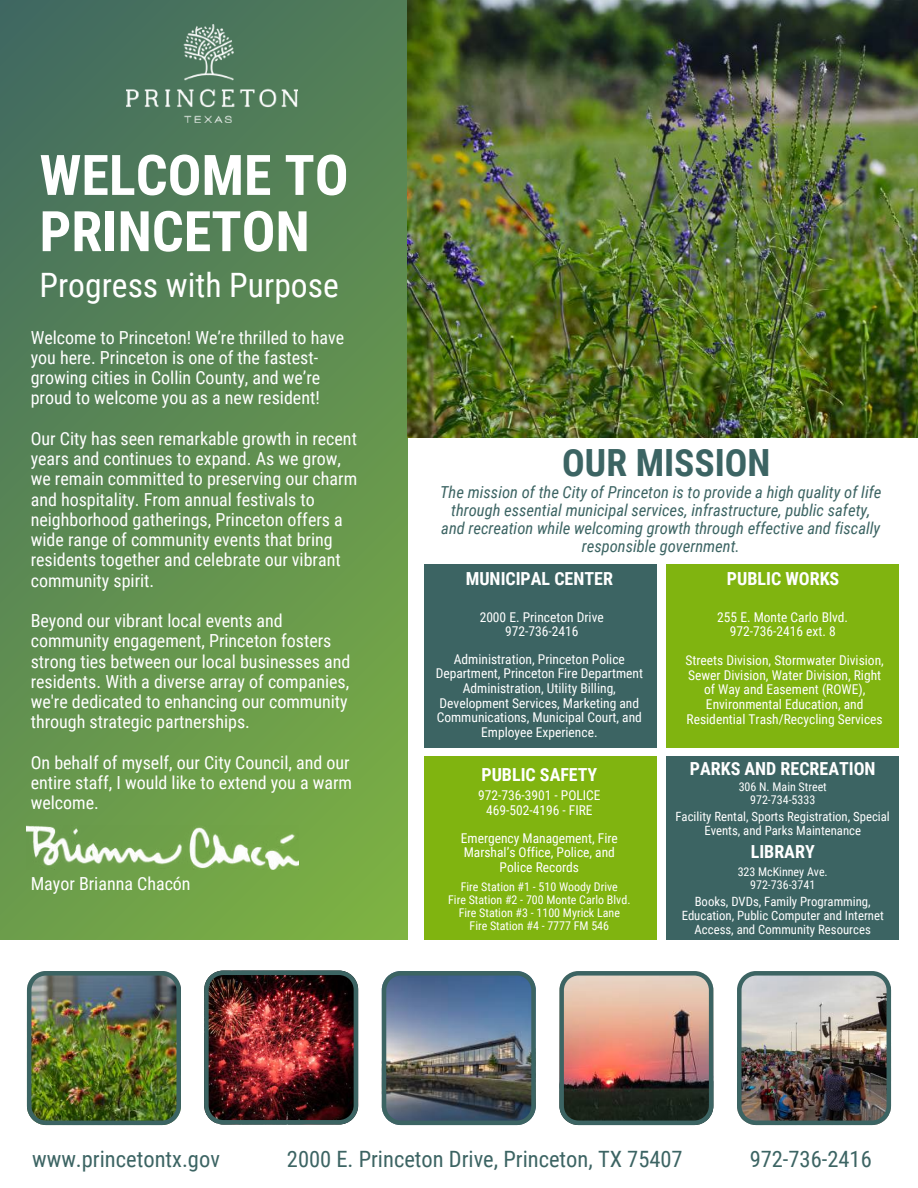
<style>
.page{position:relative;width:918px;height:1188px;background:#fff}
.page>*{position:absolute;margin:0;border:0;box-sizing:border-box;transform-origin:0 0}
.t1{font:700 55.95px/56.2px "Roboto Condensed";color:#fff}
.t2{font:700 37.5px "Roboto Condensed";color:#3c6463}
.t3{font:33.6px "Roboto Condensed";color:#fff}
.t4{font:22.5px "Roboto Condensed";color:#3c6463}
.t5{font:18px/20.2px "Roboto Condensed";color:#fff}
.t6{font:700 18px "Roboto Condensed";color:#fff}
.t7{font:italic 16.5px/18px "Roboto Condensed";color:#3c6463;text-align:center}
.t8{font:13.5px/14.5px "Roboto Condensed";color:#fff;text-align:center}
.t9{font:12.75px/13.8px "Roboto Condensed";color:#fff;text-align:center}
.t10{font:12px/13px "Roboto Condensed";color:#fff;text-align:center}
</style>
<div class="page">
<div style="left:0;top:0;width:407px;height:939px;background:linear-gradient(to bottom,#48725d,#76aa46)"></div>
<img style="left:127px;top:25px;width:171px;height:98px">
<img style="left:407px;top:0;width:511px;height:438px">
<img style="left:27px;top:971px;width:154px;height:154px">
<img style="left:204px;top:971px;width:154px;height:154px">
<img style="left:382px;top:971px;width:154px;height:154px">
<img style="left:559px;top:971px;width:154px;height:154px">
<img style="left:737px;top:971px;width:154px;height:154px">
<div style="left:424px;top:564px;width:233px;height:184px;background:#3c6463"></div>
<div style="left:666px;top:564px;width:233px;height:184px;background:#80b410"></div>
<div style="left:424px;top:757px;width:233px;height:183px;background:#80b410"></div>
<div style="left:666px;top:757px;width:233px;height:183px;background:#3c6463"></div>
<img style="left:27px;top:826px;width:271px;height:44px">
<h1 class="t1" style="left:39px;top:148px;width:311px">WELCOME TO<br>PRINCETON</h1>
<h3 class="t3" style="left:39px;top:265px;width:301px">Progress with Purpose</h3>
<p class="t5" style="left:31px;top:327px;width:315px">Welcome to Princeton! We’re thrilled to have you here. Princeton is one of the fastest&shy;growing cities in Collin County, and we’re proud to welcome you as a new resident!</p>
<p class="t5" style="left:31px;top:429px;width:328px">Our City has seen remarkable growth in recent years and continues to expand. As we grow, we remain committed to preserving our charm and hospitality. From annual festivals to neighborhood gatherings, Princeton offers a wide range of community events that bring residents together and celebrate our vibrant community spirit.</p>
<p class="t5" style="left:31px;top:611px;width:321px">Beyond our vibrant local events and community engagement, Princeton fosters strong ties between our local businesses and residents. With a diverse array of companies, we're dedicated to enhancing our community through strategic partnerships.</p>
<p class="t5" style="left:31px;top:753px;width:323px">On behalf of myself, our City Council, and our entire staff, I would like to extend you a warm welcome.</p>
<p class="t5" style="left:31px;top:874px;width:161px">Mayor Brianna Chacón</p>
<h2 class="t2" style="left:562px;top:441px;width:210px">OUR MISSION</h2>
<p class="t7" style="left:440px;top:484px;width:443px">The mission of the City of Princeton is to provide a high quality of life through essential municipal services, infrastructure, public safety, and recreation while welcoming growth through effective and fiscally responsible government.</p>
<p class="t6" style="left:466px;top:569px;width:149px">MUNICIPAL CENTER</p>
<p class="t8" style="left:480px;top:610px;width:126px">2000 E. Princeton Drive<br>972-736-2416</p>
<p class="t8" style="left:436px;top:652px;width:209px">Administration, Princeton Police Department, Princeton Fire Department Administration, Utility Billing, Development Services, Marketing and Communications, Municipal Court, and Employee Experience.</p>
<p class="t6" style="left:481px;top:765px;width:117px">PUBLIC SAFETY</p>
<p class="t8" style="left:478px;top:789px;width:124px">972-736-3901 - POLICE<br>469-502-4196 - FIRE</p>
<p class="t8" style="left:461px;top:831px;width:158px">Emergency Management, Fire<br>Marshal’s Office, Police, and<br>Police Records</p>
<p class="t10" style="left:448px;top:880px;width:184px">Fire Station #1 - 510 Woody Drive<br>Fire Station #2 - 700 Monte Carlo Blvd.<br>Fire Station #3 - 1100 Myrick Lane<br>Fire Station #4 - 7777 FM 546</p>
<p class="t6" style="left:727px;top:569px;width:114px">PUBLIC WORKS</p>
<p class="t8" style="left:717px;top:610px;width:132px">255 E. Monte Carlo Blvd.<br>972-736-2416 ext. 8</p>
<p class="t8" style="left:686px;top:653px;width:200px">Streets Division, Stormwater Division, Sewer Division, Water Division, Right of Way and Easement (ROWE), Environmental Education, and Residential Trash/Recycling Services</p>
<p class="t6" style="left:690px;top:759px;width:187px">PARKS AND RECREATION</p>
<p class="t10" style="left:739px;top:780px;width:90px">306 N. Main Street<br>972-734-5333</p>
<p class="t9" style="left:676px;top:810px;width:216px">Facility Rental, Sports Registration, Special<br>Events, and Parks Maintenance</p>
<p class="t6" style="left:751px;top:841px;width:65px">LIBRARY</p>
<p class="t10" style="left:738px;top:866px;width:92px">323 McKinney Ave.<br>972-736-3741</p>
<p class="t9" style="left:682px;top:895px;width:204px">Books, DVDs, Family Programming,<br>Education, Public Computer and Internet<br>Access, and Community Resources</p>
<p class="t4" style="left:32px;top:1146px;width:189px">www.princetontx.gov</p>
<p class="t4" style="left:287px;top:1146px;width:397px">2000 E. Princeton Drive, Princeton, TX 75407</p>
<p class="t4" style="left:750px;top:1146px;width:124px">972-736-2416</p>
</div>
